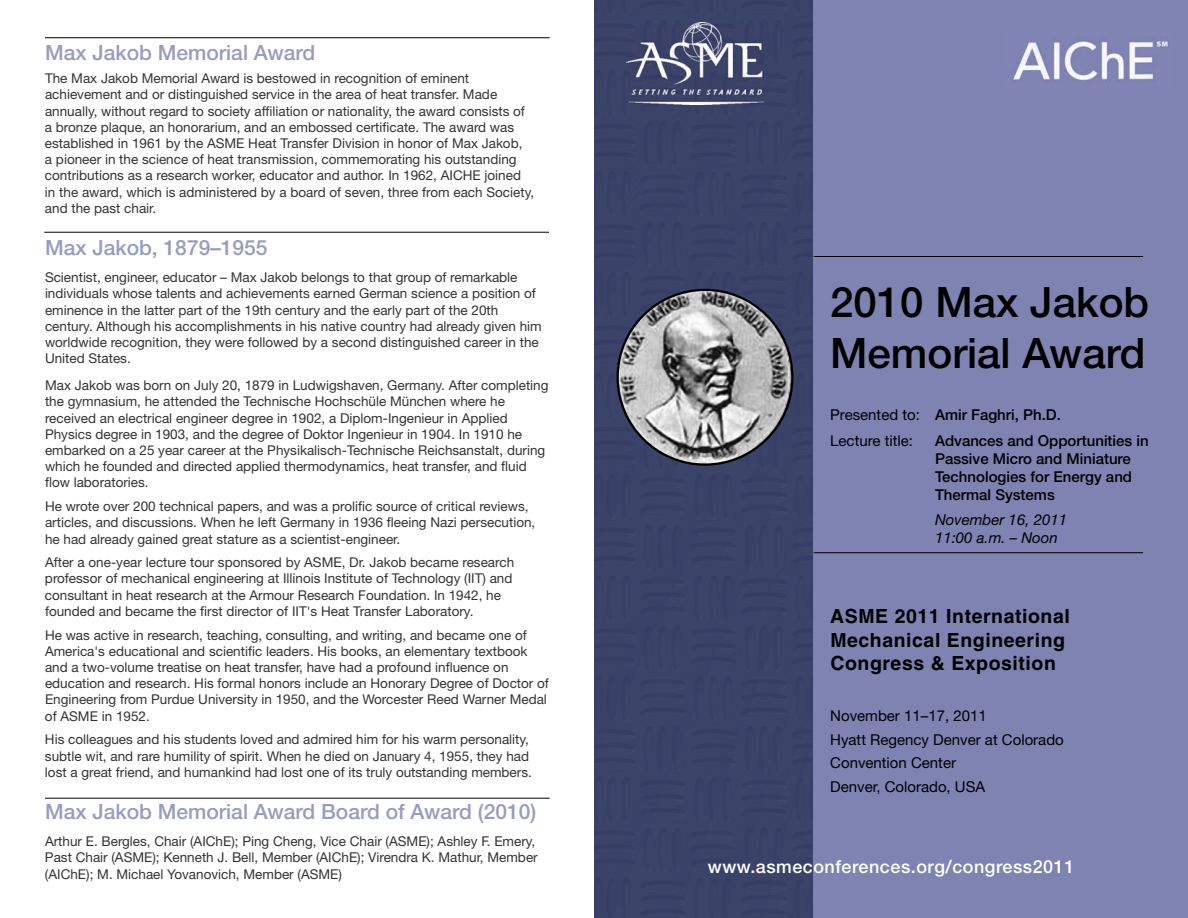
<style>
.page{position:relative;width:1188px;height:918px;background:#fff}
.page>*{position:absolute;margin:0;border:0;box-sizing:border-box;transform-origin:0 0}
.t1{font:500 42px/50.4px "Helvetica Neue LT Std";color:#000}
.t2{font:500 21px "Helvetica Neue LT Std";color:#989cc1}
.t3{font:700 19.5px/23.4px "Helvetica LT Std";letter-spacing:.03em;color:#000}
.t4{font:500 18px "Helvetica Neue LT Std";letter-spacing:.03em;color:#fff}
.t5{font:15px/23.4px "Helvetica Neue LT Std";color:#000}
.t6{font:500 15px/18px "Helvetica Neue LT Std";color:#000}
.t7{font:italic 15px/18px "Helvetica Neue LT Std";color:#000}
.t8{font:13.5px/16.2px "Helvetica Neue LT Std";color:#333}
.s1{font-weight:500}
</style>
<div class="page">
<div style="left:594px;top:0;width:220px;height:918px;background:#3a4268"></div>
<div style="left:814px;top:0;width:374px;height:918px;background:#7e83b2"></div>
<img style="left:627px;top:23px;width:137px;height:81px">
<img style="left:1012px;top:40px;width:157px;height:41px">
<svg style="left:616px;top:289px;width:178px;height:177px;background:#868891"></svg>
<hr style="left:814px;top:256px;width:329px;height:1px;background:#000">
<hr style="left:814px;top:552px;width:329px;height:1px;background:#000">
<hr style="left:45px;top:37px;width:505px;height:1px;background:#000">
<hr style="left:44px;top:232px;width:505px;height:1px;background:#000">
<hr style="left:45px;top:798px;width:505px;height:1px;background:#000">
<h2 class="t2" style="left:45px;top:45px;width:272px">Max Jakob Memorial Award</h2>
<p class="t8" style="left:45px;top:72px;width:491px">The Max Jakob Memorial Award is bestowed in recognition of eminent achievement and or distinguished service in the area of heat transfer. Made annually, without regard to society affiliation or nationality, the award consists of a bronze plaque, an honorarium, and an embossed certificate. The award was established in 1961 by the ASME Heat Transfer Division in honor of Max Jakob,<br>a pioneer in the science of heat transmission, commemorating his outstanding contributions as a research worker, educator and author. In 1962, AICHE joined in the award, which is administered by a board of seven, three from each Society, and the past chair.</p>
<h2 class="t2" style="left:45px;top:240px;width:224px">Max Jakob, 1879–1955</h2>
<p class="t8" style="left:45px;top:271px;width:498px">Scientist, engineer, educator – Max Jakob belongs to that group of remarkable individuals whose talents and achievements earned German science a position of eminence in the latter part of the 19th century and the early part of the 20th century. Although his accomplishments in his native country had already given him worldwide recognition, they were followed by a second distinguished career in the United States.</p>
<p class="t8" style="left:45px;top:379px;width:505px">Max Jakob was born on July 20, 1879 in Ludwigshaven, Germany. After completing the gymnasium, he attended the Technische Hochschüle München where he received an electrical engineer degree in 1902, a Diplom-Ingenieur in Applied Physics degree in 1903, and the degree of Doktor Ingenieur in 1904. In 1910 he embarked on a 25 year career at the Physikalisch-Technische Reichsanstalt, during which he founded and directed applied thermodynamics, heat transfer, and fluid flow laboratories.</p>
<p class="t8" style="left:45px;top:500px;width:492px">He wrote over 200 technical papers, and was a prolific source of critical reviews, articles, and discussions. When he left Germany in 1936 fleeing Nazi persecution, he had already gained great stature as a scientist-engineer.</p>
<p class="t8" style="left:45px;top:556px;width:471px">After a one-year lecture tour sponsored by ASME, Dr. Jakob became research professor of mechanical engineering at Illinois Institute of Technology (IIT) and consultant in heat research at the Armour Research Foundation. In 1942, he founded and became the first director of IIT's Heat Transfer Laboratory.</p>
<p class="t8" style="left:45px;top:628px;width:505px">He was active in research, teaching, consulting, and writing, and became one of America's educational and scientific leaders. His books, an elementary textbook and a two-volume treatise on heat transfer, have had a profound influence on education and research. His formal honors include an Honorary Degree of Doctor of Engineering from Purdue University in 1950, and the Worcester Reed Warner Medal of ASME in 1952.</p>
<p class="t8" style="left:45px;top:733px;width:488px">His colleagues and his students loved and admired him for his warm personality, subtle wit, and rare humility of spirit. When he died on January 4, 1955, they had lost a great friend, and humankind had lost one of its truly outstanding members.</p>
<h2 class="t2" style="left:45px;top:804px;width:493px">Max Jakob Memorial Award Board of Award (2010)</h2>
<p class="t8" style="left:45px;top:835px;width:494px">Arthur E. Bergles, Chair (AIChE); Ping Cheng, Vice Chair (ASME); Ashley F. Emery,<br>Past Chair (ASME); Kenneth J. Bell, Member (AIChE); Virendra K. Mathur, Member (AIChE); M. Michael Yovanovich, Member (ASME)</p>
<h1 class="t1" style="left:830px;top:281px;width:321px">2010 Max Jakob<br>Memorial Award</h1>
<p class="t5" style="left:830px;top:404px;width:232px;line-height:25.5px">Presented to: <span class="s1">Amir Faghri, Ph.D.<br></span>Lecture title:</p>
<p class="t6" style="left:935px;top:433px;width:215px">Advances and Opportunities in<br>Passive Micro and Miniature<br>Technologies for Energy and<br>Thermal Systems</p>
<p class="t7" style="left:935px;top:513px;width:133px">November 16, 2011<br>11:00 a.m. – Noon</p>
<h3 class="t3" style="left:830px;top:607px;width:241px">ASME 2011 International<br>Mechanical Engineering<br>Congress &amp; Exposition</h3>
<p class="t5" style="left:830px;top:706px;width:235px">November 11–17, 2011<br>Hyatt Regency Denver at Colorado<br>Convention Center<br>Denver, Colorado, USA</p>
<h3 class="t4" style="left:708px;top:860px;width:368px">www.asmeconferences.org/congress2011</h3>
</div>
